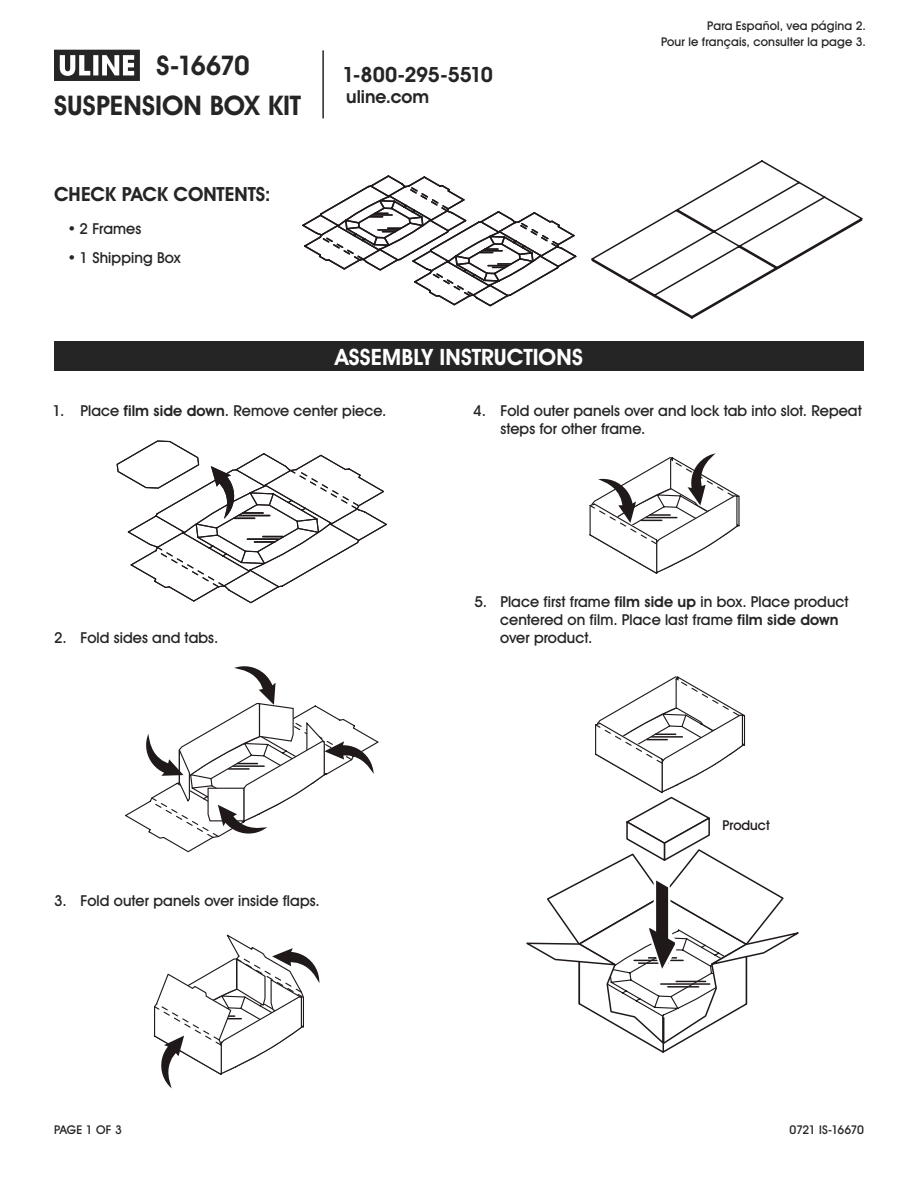
<style>
.page{position:relative;width:918px;height:1188px;background:#fff}
.page>*{position:absolute;margin:0;border:0;box-sizing:border-box;transform-origin:0 0}
.t1{font:700 27px "Uline Two Knine";color:#252525}
.t2{font:700 22.5px "Uline Two Knine";letter-spacing:.005em;color:#fff}
.t3{font:700 21px "Uline Two Knine";letter-spacing:-.02em;color:#252525}
.t4{font:700 19.5px "Uline Two Knine";letter-spacing:-.005em;color:#252525}
.t5{font:700 18px "Uline Two Knine";color:#252525}
.t6{font:15px/18px "Uline Two Knine";letter-spacing:.005em;color:#252525}
.t7{font:13.5px "Uline Two Knine";color:#1f191a}
.t8{font:12px/16.8px "Uline Two Knine";letter-spacing:.015em;color:#252525;text-align:right}
.t9{font:12px "Uline Two Knine";letter-spacing:-.03em;color:#252525}
.s1{font-weight:700}
</style>
<div class="page">
<hr style="left:322px;top:50px;width:2px;height:68px;background:#252525">
<svg style="left:54px;top:50px;width:86px;height:31px"></svg>
<svg style="left:591px;top:160px;width:272px;height:159px"></svg>
<svg style="left:302px;top:175px;width:275px;height:132px"></svg>
<div style="left:54px;top:341px;width:810px;height:30px;background:#252525"></div>
<svg style="left:116px;top:440px;width:271px;height:164px"></svg>
<svg style="left:125px;top:666px;width:254px;height:187px"></svg>
<svg style="left:153px;top:934px;width:167px;height:155px"></svg>
<svg style="left:589px;top:453px;width:151px;height:121px"></svg>
<svg style="left:526px;top:676px;width:273px;height:377px"></svg>
<h1 class="t1" style="left:157px;top:49px;width:95px">S-16670</h1>
<h1 class="t1" style="left:54px;top:89px;width:249px">SUSPENSION BOX KIT</h1>
<h3 class="t4" style="left:54px;top:182px;width:218px">CHECK PACK CONTENTS:</h3>
<p class="t6" style="left:68px;top:220px;width:75px">• 2 Frames</p>
<p class="t6" style="left:68px;top:248px;width:115px">• 1 Shipping Box</p>
<h3 class="t3" style="left:342px;top:62px;width:152px">1-800-295-5510</h3>
<p class="t5" style="left:346px;top:86px;width:84px">uline.com</p>
<h2 class="t2" style="left:335px;top:343px;width:249px">ASSEMBLY INSTRUCTIONS</h2>
<p class="t8" style="left:661px;top:17px;width:206px">Para Español, vea página 2.<br>Pour le français, consulter la page 3.</p>
<p class="t6" style="left:53px;top:402px;width:335px">1. Place <span class="s1">film side down</span>. Remove center piece.</p>
<p class="t6" style="left:54px;top:629px;width:166px">2. Fold sides and tabs.</p>
<p class="t6" style="left:54px;top:892px;width:267px">3. Fold outer panels over inside flaps.</p>
<p class="t6" style="left:500px;top:402px;width:363px;text-indent:-27px">4. Fold outer panels over and lock tab into slot. Repeat steps for other frame.</p>
<p class="t6" style="left:500px;top:593px;width:350px;text-indent:-26px">5. Place first frame <span class="s1">film side up</span> in box. Place product centered on film. Place last frame <span class="s1">film side down </span>over product.</p>
<p class="t7" style="left:723px;top:817px;width:49px">Product</p>
<p class="t8" style="left:54px;top:1121px;width:69px">PAGE 1 OF 3</p>
<p class="t9" style="left:790px;top:1122px;width:76px">0721 IS-16670</p>
</div>
